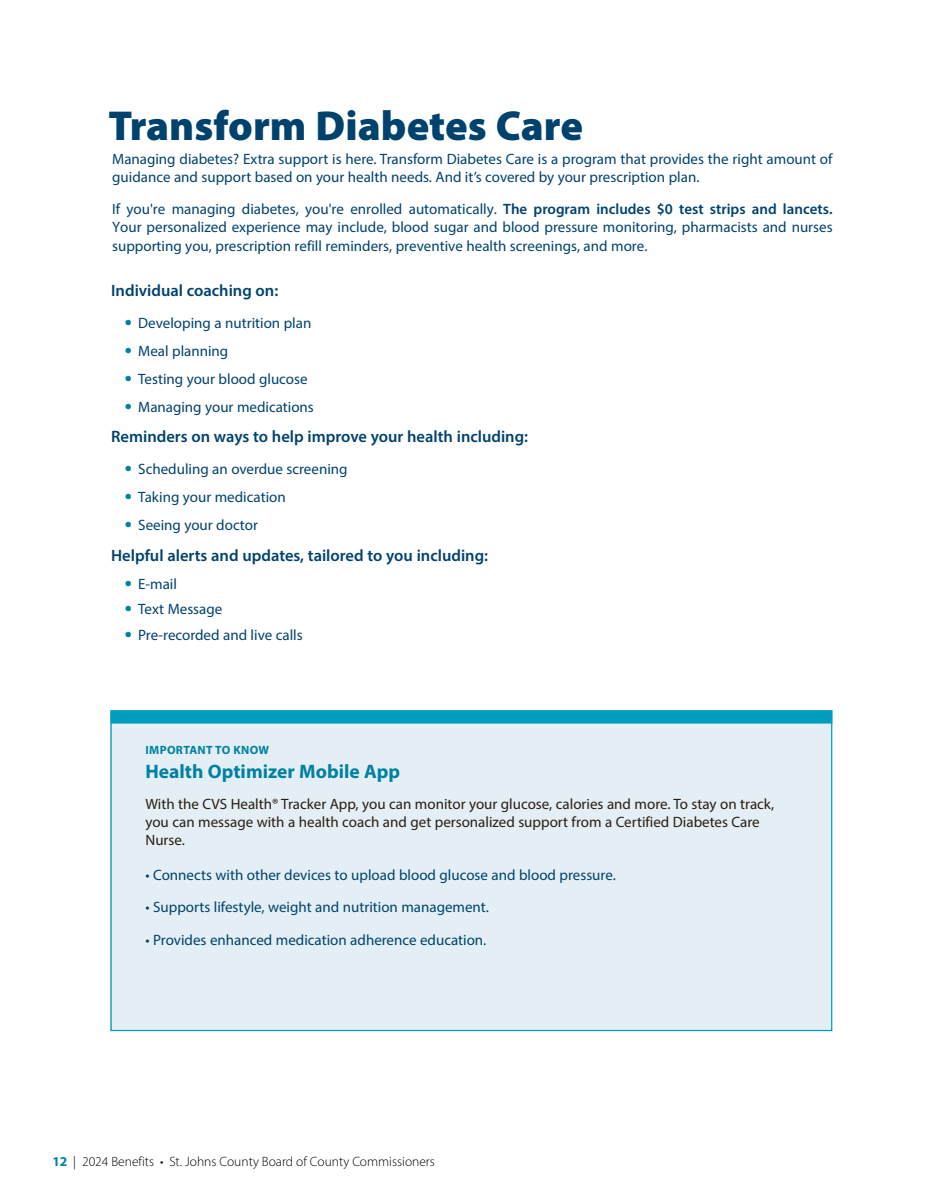
<style>
.page{position:relative;width:932px;height:1202px;background:#fff}
.page>*{position:absolute;margin:0;border:0;box-sizing:border-box;transform-origin:0 0}
.t1{font:900 42px "Myriad Pro";color:#00426e}
.t2{font:700 19.5px "Myriad Pro";color:#0081a3}
.t3{font:600 16.5px "Myriad Pro";color:#00426e}
.t4{font:15px/18.6px "Myriad Pro";color:#00426e}
.t5{font:15px/18px "Myriad Pro";color:#2a1e12}
.t6{font:300 13.5px "Myriad Pro";color:#000}
.t7{font:700 12px "Myriad Pro";letter-spacing:.025em;color:#0081a3}
.s1{font-weight:600}
.s2{font-weight:700;font-size:21px;color:#0081a3}
.s3{font-weight:700;color:#0081a3}
</style>
<div class="page">
<div style="left:110px;top:710px;width:723px;height:322px;background:#e3eff4"></div>
<h1 class="t1" style="left:108px;top:97px;width:476px">Transform Diabetes Care</h1>
<p class="t4" style="left:112px;top:150px;width:722px;line-height:18px">Managing diabetes? Extra support is here. Transform Diabetes Care is a program that provides the right amount of guidance and support based on your health needs. And it’s covered by your prescription plan.</p>
<p class="t4" style="left:112px;top:199px;width:722px;text-align:justify">If you're managing diabetes, you're enrolled automatically. <span class="s1">The program includes $0 test strips and lancets.<br></span>Your personalized experience may include, blood sugar and blood pressure monitoring, pharmacists and nurses supporting you, prescription refill reminders, preventive health screenings, and more.</p>
<p class="t3" style="left:111px;top:280px;width:168px">Individual coaching on:</p>
<p class="t4" style="left:125px;top:313px;width:188px"><span class="s2">•</span> Developing a nutrition plan</p>
<p class="t4" style="left:125px;top:341px;width:105px"><span class="s2">•</span> Meal planning</p>
<p class="t4" style="left:125px;top:369px;width:184px"><span class="s2">•</span> Testing your blood glucose</p>
<p class="t4" style="left:125px;top:398px;width:191px"><span class="s2">•</span> Managing your medications</p>
<p class="t3" style="left:111px;top:426px;width:418px">Reminders on ways to help improve your health including:</p>
<p class="t4" style="left:125px;top:459px;width:224px"><span class="s2">•</span> Scheduling an overdue screening</p>
<p class="t4" style="left:125px;top:487px;width:162px"><span class="s2">•</span> Taking your medication</p>
<p class="t4" style="left:125px;top:516px;width:135px"><span class="s2">•</span> Seeing your doctor</p>
<p class="t3" style="left:111px;top:544px;width:378px">Helpful alerts and updates, tailored to you including:</p>
<p class="t4" style="left:125px;top:574px;width:54px"><span class="s2">•</span> E-mail</p>
<p class="t4" style="left:125px;top:599px;width:99px"><span class="s2">•</span> Text Message</p>
<p class="t4" style="left:125px;top:625px;width:179px"><span class="s2">•</span> Pre-recorded and live calls</p>
<p class="t7" style="left:146px;top:742px;width:125px">IMPORTANT TO KNOW</p>
<h2 class="t2" style="left:145px;top:758px;width:256px">Health Optimizer Mobile App</h2>
<p class="t5" style="left:145px;top:795px;width:630px">With the CVS Health® Tracker App, you can monitor your glucose, calories and more. To stay on track, you can message with a health coach and get personalized support from a Certified Diabetes Care<br>Nurse.</p>
<p class="t4" style="left:145px;top:866px;width:472px">• Connects with other devices to upload blood glucose and blood pressure.</p>
<p class="t4" style="left:145px;top:897px;width:345px">• Supports lifestyle, weight and nutrition management.</p>
<p class="t4" style="left:145px;top:930px;width:342px">• Provides enhanced medication adherence education.</p>
<p class="t6" style="left:52px;top:1153px;width:384px"><span class="s3">12</span> | 2024 Benefits • St. Johns County Board of County Commissioners</p>
</div>
